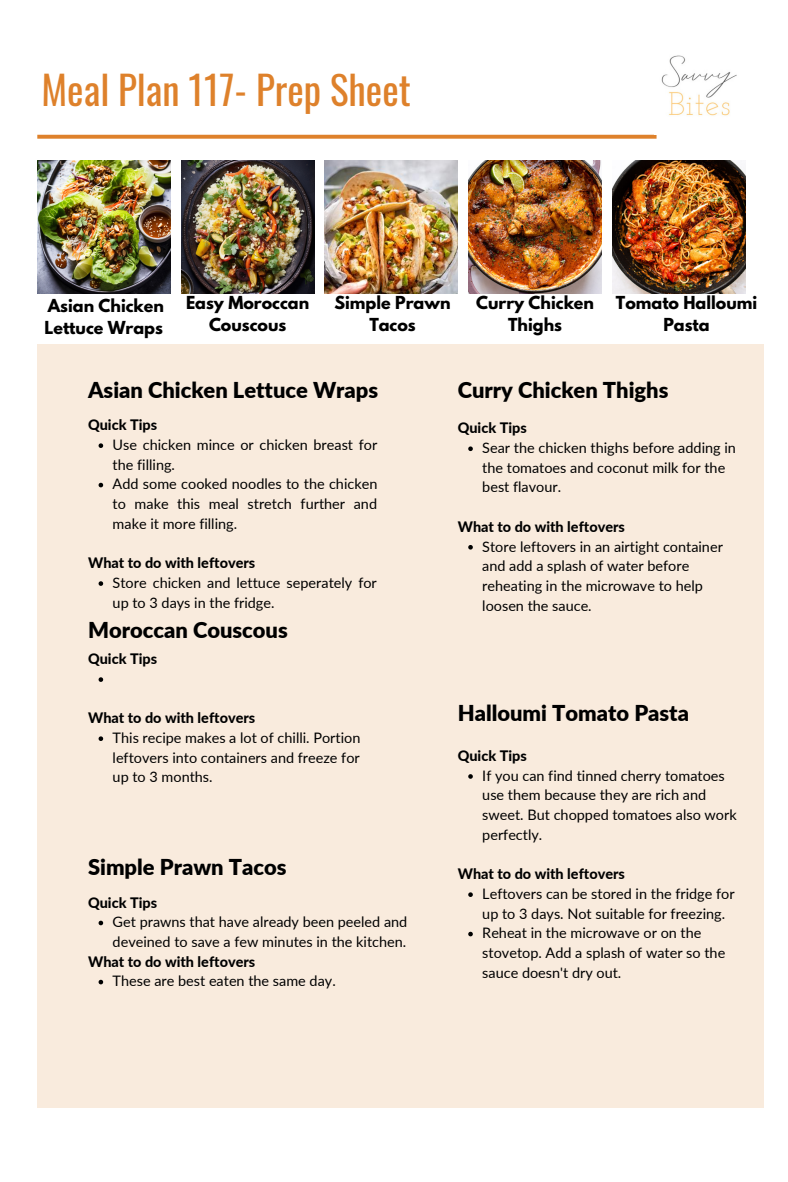
<style>
.page{position:relative;width:788px;height:1182px;background:#fff}
.page>*{position:absolute;margin:0;border:0;box-sizing:border-box;transform-origin:0 0}
.t1{font:39.02px "Oswald";color:#de812b}
.t2{font:900 21.88px "Lato";color:#000}
.t3{font:700 15.84px/21.8px "League Spartan";color:#000;text-align:center}
.t4{font:14.44px/19.7px "Lato";color:#000}
.t5{font:800 14.44px "Lato";color:#000}
</style>
<div class="page">
<svg style="left:37px;top:135px;width:619px;height:4px;background:#e08a3b"></svg>
<img style="left:37px;top:160px;width:133px;height:133px">
<img style="left:181px;top:160px;width:133px;height:133px">
<img style="left:325px;top:160px;width:132px;height:133px">
<img style="left:468px;top:160px;width:133px;height:133px">
<img style="left:612px;top:160px;width:133px;height:133px">
<img style="left:661px;top:55px;width:76px;height:61px">
<div style="left:37px;top:344px;width:726px;height:763px;background:#f9ebdd"></div>
<svg style="left:99px;top:677px;width:4px;height:4px"></svg>
<svg style="left:99px;top:736px;width:4px;height:5px"></svg>
<svg style="left:99px;top:920px;width:4px;height:5px"></svg>
<svg style="left:99px;top:979px;width:4px;height:5px"></svg>
<svg style="left:468px;top:446px;width:5px;height:5px"></svg>
<svg style="left:468px;top:545px;width:5px;height:4px"></svg>
<svg style="left:468px;top:774px;width:5px;height:4px"></svg>
<svg style="left:468px;top:892px;width:5px;height:4px"></svg>
<svg style="left:468px;top:931px;width:5px;height:5px"></svg>
<svg style="left:99px;top:443px;width:4px;height:5px"></svg>
<svg style="left:99px;top:482px;width:4px;height:5px"></svg>
<svg style="left:99px;top:581px;width:4px;height:5px"></svg>
<h1 class="t1" style="left:41px;top:55px;width:371px">Meal Plan 117- Prep Sheet</h1>
<p class="t3" style="left:44px;top:294px;width:121px;text-align:left">Asian Chicken<br>Lettuce Wraps</p>
<p class="t3" style="left:186px;top:291px;width:125px">Easy Moroccan<br>Couscous</p>
<p class="t3" style="left:334px;top:291px;width:118px">Simple Prawn<br>Tacos</p>
<p class="t3" style="left:476px;top:291px;width:119px">Curry Chicken<br>Thighs</p>
<p class="t3" style="left:616px;top:291px;width:143px">Tomato Halloumi<br>Pasta</p>
<h2 class="t2" style="left:88px;top:373px;width:292px">Asian Chicken Lettuce Wraps</h2>
<p class="t5" style="left:88px;top:414px;width:71px">Quick Tips</p>
<p class="t4" style="left:113px;top:434px;width:266px">Use chicken mince or chicken breast for the filling.<br>Add some cooked noodles to the chicken to make this meal stretch further and make it more filling.</p>
<p class="t5" style="left:88px;top:552px;width:169px">What to do with leftovers</p>
<p class="t4" style="left:113px;top:572px;width:266px">Store chicken and lettuce seperately for up to 3 days in the fridge.</p>
<h2 class="t2" style="left:88px;top:614px;width:201px">Moroccan Couscous</h2>
<p class="t5" style="left:88px;top:648px;width:71px">Quick Tips</p>
<p class="t5" style="left:88px;top:707px;width:169px">What to do with leftovers</p>
<p class="t4" style="left:113px;top:727px;width:249px;text-align:justify">This recipe makes a lot of chilli. Portion leftovers into containers and freeze for up to 3 months.</p>
<h2 class="t2" style="left:88px;top:850px;width:200px">Simple Prawn Tacos</h2>
<p class="t5" style="left:88px;top:891px;width:71px">Quick Tips</p>
<p class="t4" style="left:113px;top:911px;width:296px">Get prawns that have already been peeled and deveined to save a few minutes in the kitchen.</p>
<p class="t4" style="left:113px;top:970px;width:224px">These are best eaten the same day.</p>
<p class="t5" style="left:88px;top:950px;width:169px">What to do with leftovers</p>
<h2 class="t2" style="left:457px;top:373px;width:212px">Curry Chicken Thighs</h2>
<p class="t5" style="left:457px;top:417px;width:71px">Quick Tips</p>
<p class="t4" style="left:482px;top:437px;width:255px">Sear the chicken thighs before adding in the tomatoes and coconut milk for the best flavour.</p>
<p class="t5" style="left:457px;top:516px;width:169px">What to do with leftovers</p>
<p class="t4" style="left:482px;top:536px;width:242px">Store leftovers in an airtight container and add a splash of water before reheating in the microwave to help loosen the sauce.</p>
<h2 class="t2" style="left:457px;top:696px;width:233px">Halloumi Tomato Pasta</h2>
<p class="t5" style="left:457px;top:745px;width:71px">Quick Tips</p>
<p class="t4" style="left:482px;top:765px;width:256px">If you can find tinned cherry tomatoes use them because they are rich and sweet. But chopped tomatoes also work perfectly.</p>
<p class="t5" style="left:457px;top:863px;width:169px">What to do with leftovers</p>
<p class="t4" style="left:482px;top:883px;width:254px">Leftovers can be stored in the fridge for up to 3 days. Not suitable for freezing.<br>Reheat in the microwave or on the stovetop. Add a splash of water so the sauce doesn't dry out.</p>
</div>
